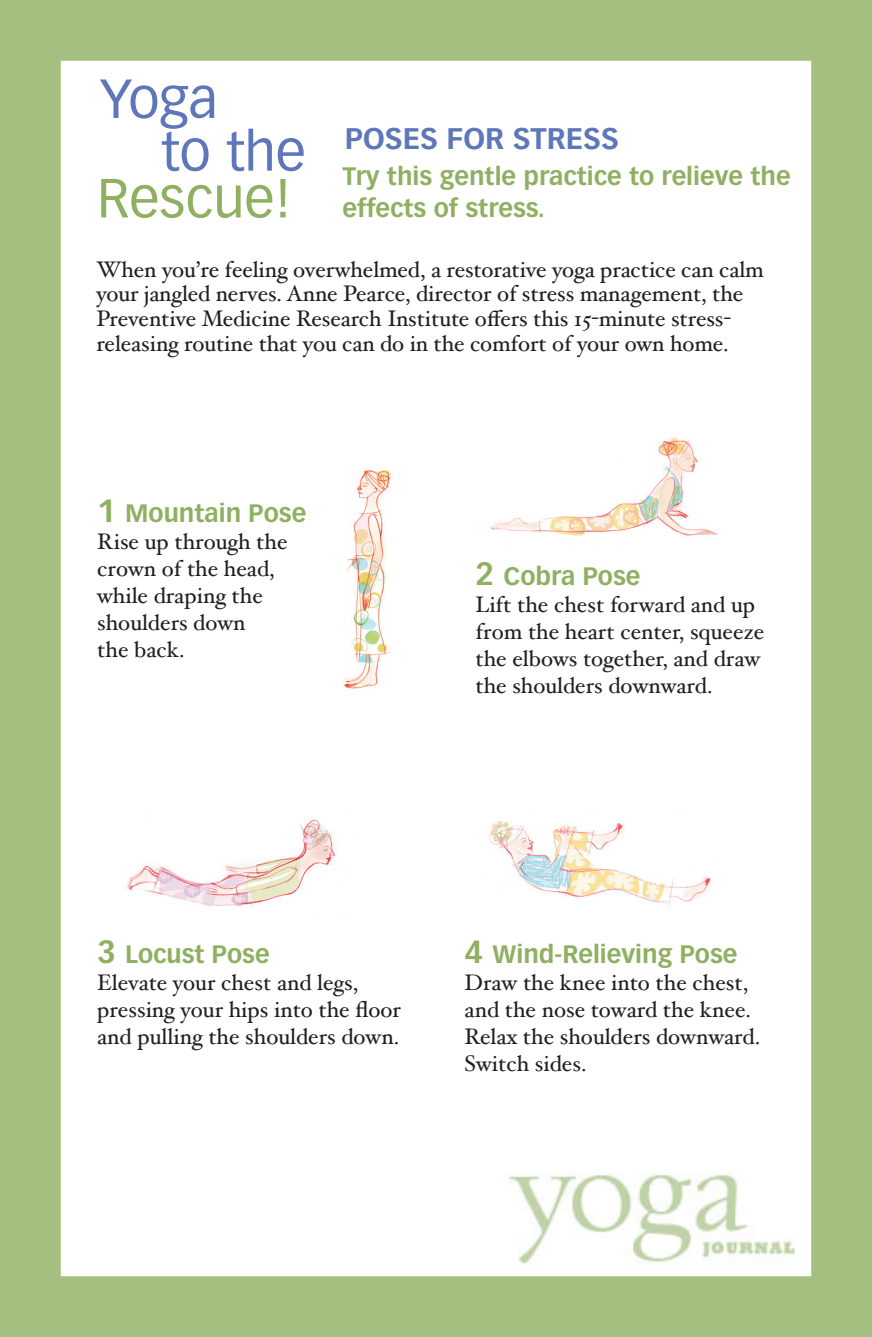
<style>
.page{position:relative;width:872px;height:1337px;background:#fff}
.page>*{position:absolute;margin:0;border:0;box-sizing:border-box;transform-origin:0 0}
.t1{font:54px/52.6px "Vectora LH";color:#5e76ba}
.t2{font:54px "Vectora LH";color:#8fb061}
.t3{font:700 29.25px "Vectora LH";color:#5e76ba}
.t4{font:700 24.75px/31.5px "Vectora LH";color:#8fb061}
.t5{font:22.5px/27px "Hoefler Text";color:#231f20}
.s1{font-size:31.5px}
</style>
<div class="page">
<div style="left:0;top:0;width:872px;height:1336px;background:#a5bf81"></div>
<div style="left:62px;top:62px;width:748px;height:1213px;background:#fff"></div>
<img style="left:508px;top:1173px;width:287px;height:92px">
<img style="left:344px;top:469px;width:47px;height:220px">
<img style="left:490px;top:436px;width:227px;height:100px">
<img style="left:126px;top:815px;width:225px;height:99px">
<img style="left:489px;top:820px;width:222px;height:88px">
<h1 class="t1" style="left:161px;top:73px;width:147px;text-indent:-61px">Yoga<br>to the</h1>
<h1 class="t2" style="left:97px;top:166px;width:196px">Rescue!</h1>
<h2 class="t3" style="left:345px;top:121px;width:275px">POSES FOR STRESS</h2>
<p class="t4" style="left:342px;top:161px;width:449px">Try this gentle practice to relieve the effects of stress.</p>
<p class="t5" style="left:96px;top:256px;width:669px;line-height:24.8px">When you’re feeling overwhelmed, a restorative yoga practice can calm your jangled nerves. Anne Pearce, director of stress management, the Preventive Medicine Research Institute offers this 15-minute stress&shy;releasing routine that you can do in the comfort of your own home.</p>
<p class="t4" style="left:97px;top:497px;width:211px"><span class="s1">1</span> Mountain Pose</p>
<p class="t5" style="left:97px;top:528px;width:192px">Rise up through the crown of the head, while draping the shoulders down<br>the back.</p>
<p class="t4" style="left:475px;top:560px;width:167px"><span class="s1">2</span> Cobra Pose</p>
<p class="t5" style="left:475px;top:591px;width:290px">Lift the chest forward and up from the heart center, squeeze the elbows together, and draw the shoulders downward.</p>
<p class="t4" style="left:97px;top:938px;width:174px"><span class="s1">3</span> Locust Pose</p>
<p class="t5" style="left:97px;top:969px;width:305px">Elevate your chest and legs, pressing your hips into the floor and pulling the shoulders down.</p>
<p class="t4" style="left:464px;top:938px;width:274px"><span class="s1">4</span> Wind-Relieving Pose</p>
<p class="t5" style="left:464px;top:969px;width:297px">Draw the knee into the chest, and the nose toward the knee.<br>Relax the shoulders downward.<br>Switch sides.</p>
</div>
